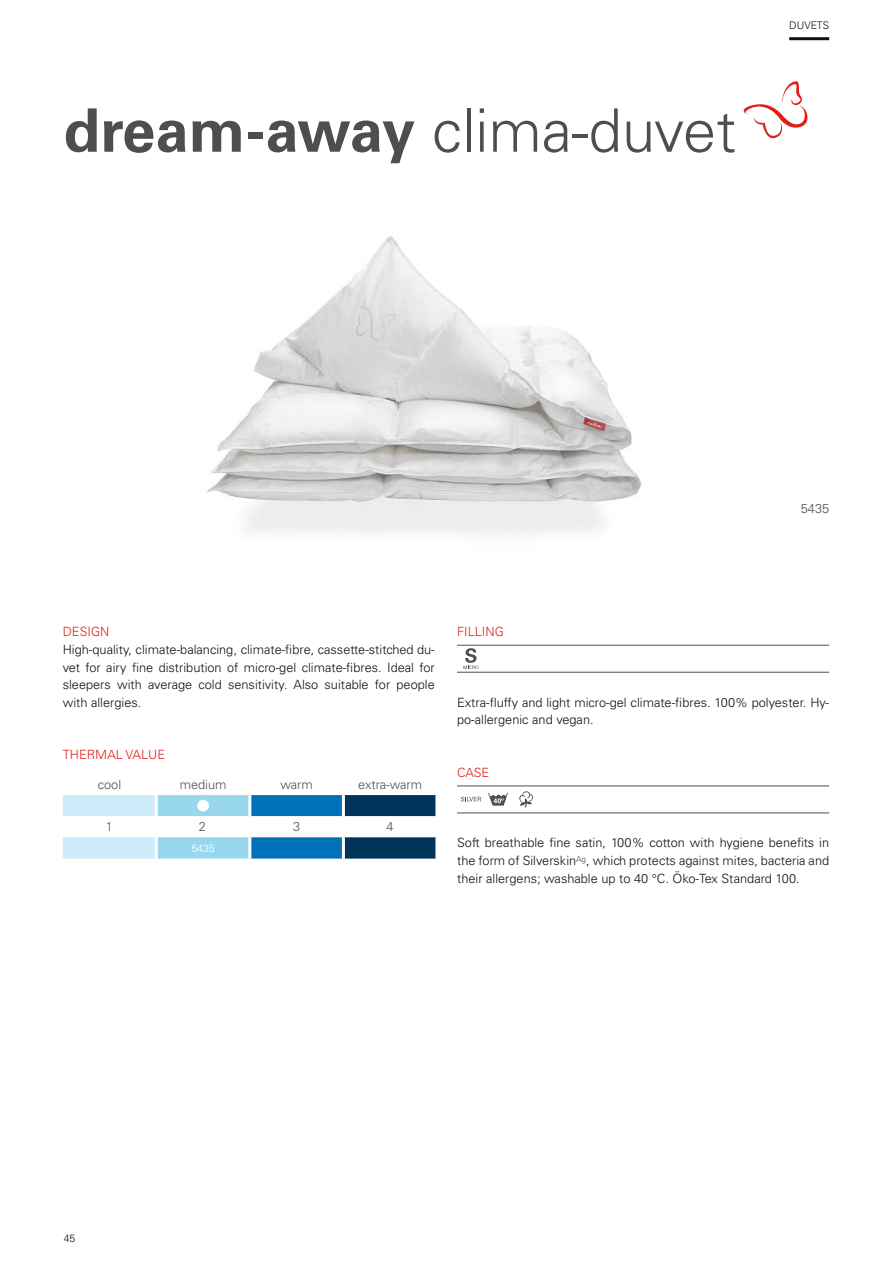
<style>
.page{position:relative;width:893px;height:1263px;background:#fff}
.page>*{position:absolute;margin:0;border:0;box-sizing:border-box;transform-origin:0 0}
.t1{font:300 60px "Univers LT Std";color:#4d4f4e}
.t2{font:300 12.75px/17.5px "Univers LT Std";color:#11110f;text-align:justify}
.t3{font:300 12.75px "Univers LT Std";color:#4d4f4e}
.t4{font:300 12.75px "Univers LT Std";color:#e21d18}
.t5{font:300 10.5px "Univers LT Std";color:#11110f}
.t6{font:300 10.5px "Univers LT Std";color:#fff}
.s1{font-weight:700}
</style>
<div class="page">
<img style="left:206px;top:236px;width:436px;height:298px">
<svg style="left:743px;top:81px;width:65px;height:58px"></svg>
<hr style="left:457px;top:645px;width:372px;height:1px;background:#4d4f4e">
<hr style="left:457px;top:672px;width:372px;height:1px;background:#4d4f4e">
<svg style="left:463px;top:648px;width:15px;height:21px"></svg>
<hr style="left:457px;top:785px;width:372px;height:1px;background:#4d4f4e">
<hr style="left:457px;top:812px;width:372px;height:1px;background:#4d4f4e">
<svg style="left:461px;top:797px;width:20px;height:4px"></svg>
<svg style="left:488px;top:793px;width:20px;height:13px"></svg>
<svg style="left:519px;top:791px;width:14px;height:16px"></svg>
<svg style="left:63px;top:795px;width:372px;height:63px"></svg>
<hr style="left:248px;top:795px;width:3px;height:21px;background:#fff">
<hr style="left:342px;top:795px;width:3px;height:21px;background:#fff">
<hr style="left:248px;top:816px;width:3px;height:21px;background:#fff">
<hr style="left:342px;top:816px;width:3px;height:21px;background:#fff">
<hr style="left:248px;top:837px;width:3px;height:21px;background:#fff">
<hr style="left:342px;top:837px;width:3px;height:21px;background:#fff">
<hr style="left:155px;top:795px;width:3px;height:21px;background:#fff">
<hr style="left:155px;top:837px;width:3px;height:21px;background:#fff">
<div style="left:197px;top:800px;width:12px;height:11px;background:#fff;border-radius:50%"></div>
<hr style="left:789px;top:37px;width:40px;height:3px;background:#11110f">
<h1 class="t1" style="left:64px;top:108px;width:674px"><span class="s1">dream-away</span> clima-duvet</h1>
<p class="t5" style="left:789px;top:21px;width:41px">DUVETS</p>
<p class="t3" style="left:801px;top:504px;width:30px">5435</p>
<p class="t4" style="left:63px;top:627px;width:48px">DESIGN</p>
<p class="t2" style="left:63px;top:642px;width:374px">High-quality, climate-balancing, climate-fibre, cassette-stitched du&shy;vet for airy fine distribution of micro-gel climate-fibres. Ideal for sleepers with average cold sensitivity. Also suitable for people with allergies.</p>
<p class="t4" style="left:63px;top:750px;width:104px">THERMAL VALUE</p>
<p class="t3" style="left:98px;top:780px;width:25px">cool</p>
<p class="t3" style="left:180px;top:780px;width:48px">medium</p>
<p class="t3" style="left:280px;top:780px;width:34px">warm</p>
<p class="t3" style="left:358px;top:780px;width:65px">extra-warm</p>
<p class="t3" style="left:106px;top:822px;width:9px">1</p>
<p class="t3" style="left:199px;top:822px;width:9px">2</p>
<p class="t3" style="left:293px;top:822px;width:9px">3</p>
<p class="t3" style="left:387px;top:822px;width:9px">4</p>
<p class="t6" style="left:191px;top:844px;width:25px">5435</p>
<p class="t4" style="left:457px;top:627px;width:48px">FILLING</p>
<p class="t2" style="left:457px;top:695px;width:374px">Extra-fluffy and light micro-gel climate-fibres. 100% polyester. Hy&shy;po-allergenic and vegan.</p>
<p class="t4" style="left:457px;top:768px;width:34px">CASE</p>
<p class="t2" style="left:457px;top:835px;width:374px">Soft breathable fine satin, 100% cotton with hygiene benefits in the form of Silverskin<sup>Ag</sup>, which protects against mites, bacteria and their allergens; washable up to 40 °C. Öko-Tex Standard 100.</p>
<p class="t5" style="left:64px;top:1234px;width:13px">45</p>
</div>
